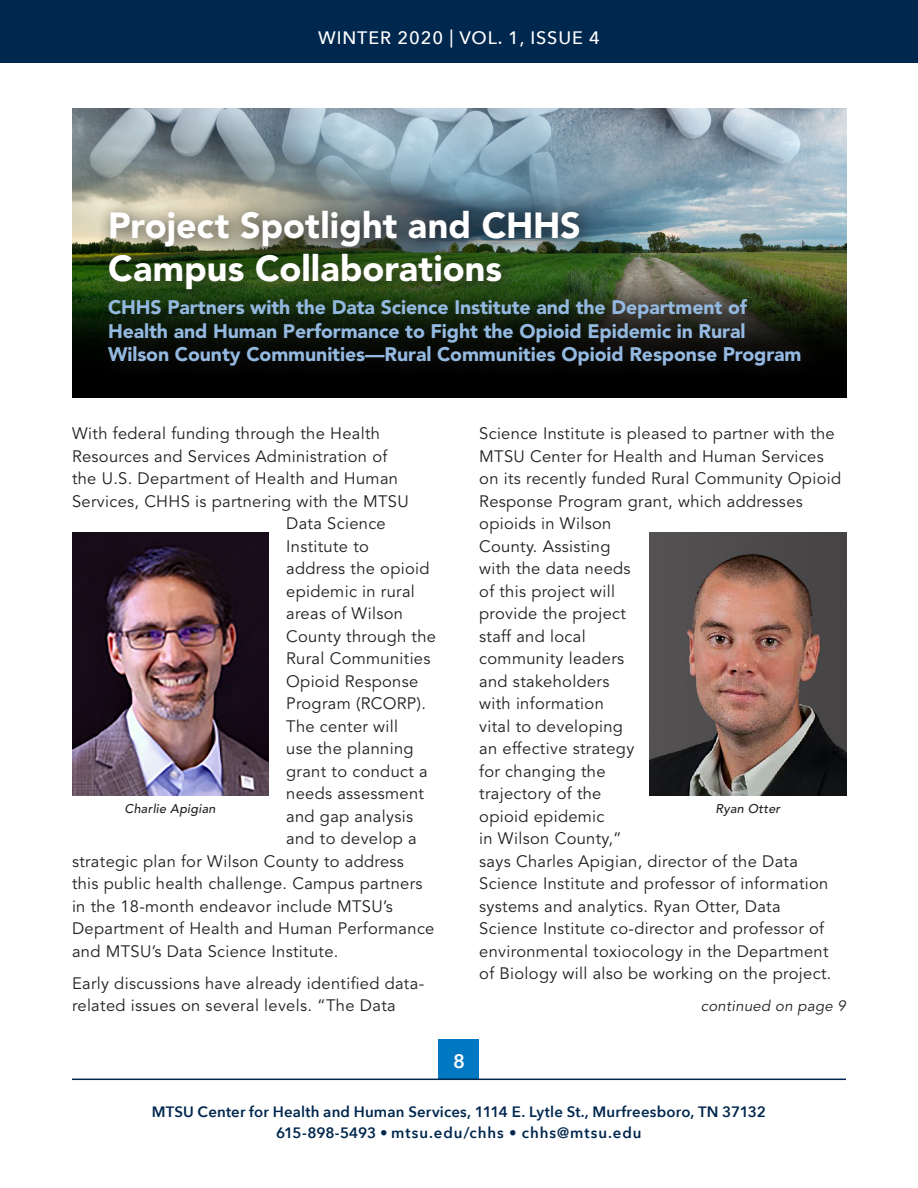
<style>
.page{position:relative;width:918px;height:1188px;background:#fff}
.page>*{position:absolute;margin:0;border:0;box-sizing:border-box;transform-origin:0 0}
.t1{font:900 36px/43.2px "Avenir LT Pro";color:#fff}
.t2{font:900 19.5px/23.4px "Avenir LT Std";letter-spacing:-.005em;color:#94b9e1}
.t3{font:600 19.5px "Avenir Next";color:#fff}
.t4{font:500 18px "Avenir Next";letter-spacing:.05em;color:#fff}
.t5{font:16.5px/22.5px "Avenir LT Std";letter-spacing:.02em;color:#231f20}
.t6{font:600 15px/21px "Avenir Next";letter-spacing:.01em;color:#00274e;text-align:center}
.t7{font:italic 15px "Avenir LT Std";letter-spacing:.02em;color:#231f20}
.t8{font:italic 500 12.6px "Avenir LT Std";letter-spacing:.02em;color:#231f20}
</style>
<div class="page">
<div style="left:0;top:0;width:918px;height:63px;background:#00274e"></div>
<div style="left:439px;top:1040px;width:40px;height:40px;background:#0079c2"></div>
<hr style="left:72px;top:1079px;width:774px;height:1px;background:#00274e">
<img style="left:72px;top:108px;width:774px;height:290px">
<div style="left:96px;top:198px;width:724px;height:186px;background:#231f20;opacity:.87"></div>
<img style="left:650px;top:533px;width:196px;height:263px">
<img style="left:72px;top:533px;width:196px;height:263px">
<p class="t4" style="left:318px;top:22px;width:283px">WINTER 2020 | VOL. 1, ISSUE 4</p>
<h1 class="t1" style="left:108px;top:204px;width:474px">Project Spotlight and CHHS<br>Campus Collaborations</h1>
<p class="t2" style="left:108px;top:296px;width:695px">CHHS Partners with the Data Science Institute and the Department of<br>Health and Human Performance to Fight the Opioid Epidemic in Rural<br>Wilson County Communities—Rural Communities Opioid Response Program</p>
<p class="t5" style="left:72px;top:423px;width:310px">With federal funding through the Health</p>
<p class="t5" style="left:72px;top:445px;width:317px">Resources and Services Administration of</p>
<p class="t5" style="left:72px;top:468px;width:328px">the U.S. Department of Health and Human</p>
<p class="t5" style="left:72px;top:490px;width:338px">Services, CHHS is partnering with the MTSU</p>
<p class="t5" style="left:286px;top:513px;width:101px">Data Science</p>
<p class="t5" style="left:286px;top:535px;width:84px">Institute to</p>
<p class="t5" style="left:286px;top:558px;width:145px">address the opioid</p>
<p class="t5" style="left:286px;top:580px;width:130px">epidemic in rural</p>
<p class="t5" style="left:286px;top:603px;width:118px">areas of Wilson</p>
<p class="t5" style="left:286px;top:625px;width:151px">County through the</p>
<p class="t5" style="left:286px;top:648px;width:146px">Rural Communities</p>
<p class="t5" style="left:286px;top:670px;width:134px">Opioid Response</p>
<p class="t5" style="left:286px;top:693px;width:141px">Program (RCORP).</p>
<p class="t5" style="left:286px;top:715px;width:113px">The center will</p>
<p class="t5" style="left:286px;top:738px;width:129px">use the planning</p>
<p class="t5" style="left:286px;top:760px;width:143px">grant to conduct a</p>
<p class="t5" style="left:286px;top:783px;width:139px">needs assessment</p>
<p class="t5" style="left:286px;top:805px;width:128px">and gap analysis</p>
<p class="t5" style="left:286px;top:828px;width:132px">and to develop a</p>
<p class="t5" style="left:72px;top:850px;width:333px">strategic plan for Wilson County to address</p>
<p class="t5" style="left:72px;top:873px;width:352px">this public health challenge. Campus partners</p>
<p class="t5" style="left:72px;top:895px;width:322px">in the 18-month endeavor include MTSU’s</p>
<p class="t5" style="left:72px;top:918px;width:364px">Department of Health and Human Performance</p>
<p class="t5" style="left:72px;top:940px;width:268px">and MTSU’s Data Science Institute.</p>
<p class="t5" style="left:72px;top:972px;width:354px">Early discussions have already identified data&shy;related issues on several levels. “The Data</p>
<p class="t5" style="left:479px;top:423px;width:363px">Science Institute is pleased to partner with the<br>MTSU Center for Health and Human Services on its recently funded Rural Community Opioid<br>Response Program grant, which addresses opioids in Wilson<br>County. Assisting<br>with the data needs<br>of this project will<br>provide the project<br>staff and local<br>community leaders<br>and stakeholders<br>with information<br>vital to developing<br>an effective strategy<br>for changing the<br>trajectory of the<br>opioid epidemic<br>in Wilson County,”<br>says Charles Apigian, director of the Data<br>Science Institute and professor of information systems and analytics. Ryan Otter, Data<br>Science Institute co-director and professor of environmental toxiocology in the Department of Biology will also be working on the project.</p>
<p class="t7" style="left:701px;top:997px;width:147px">continued on page 9</p>
<p class="t8" style="left:125px;top:801px;width:93px">Charlie Apigian</p>
<p class="t8" style="left:716px;top:801px;width:66px">Ryan Otter</p>
<p class="t3" style="left:453px;top:1044px;width:13px">8</p>
<p class="t6" style="left:152px;top:1100px;width:616px">MTSU Center for Health and Human Services, 1114 E. Lytle St., Murfreesboro, TN 37132<br>615-898-5493 • mtsu.edu/chhs • chhs@mtsu.edu</p>
</div>
